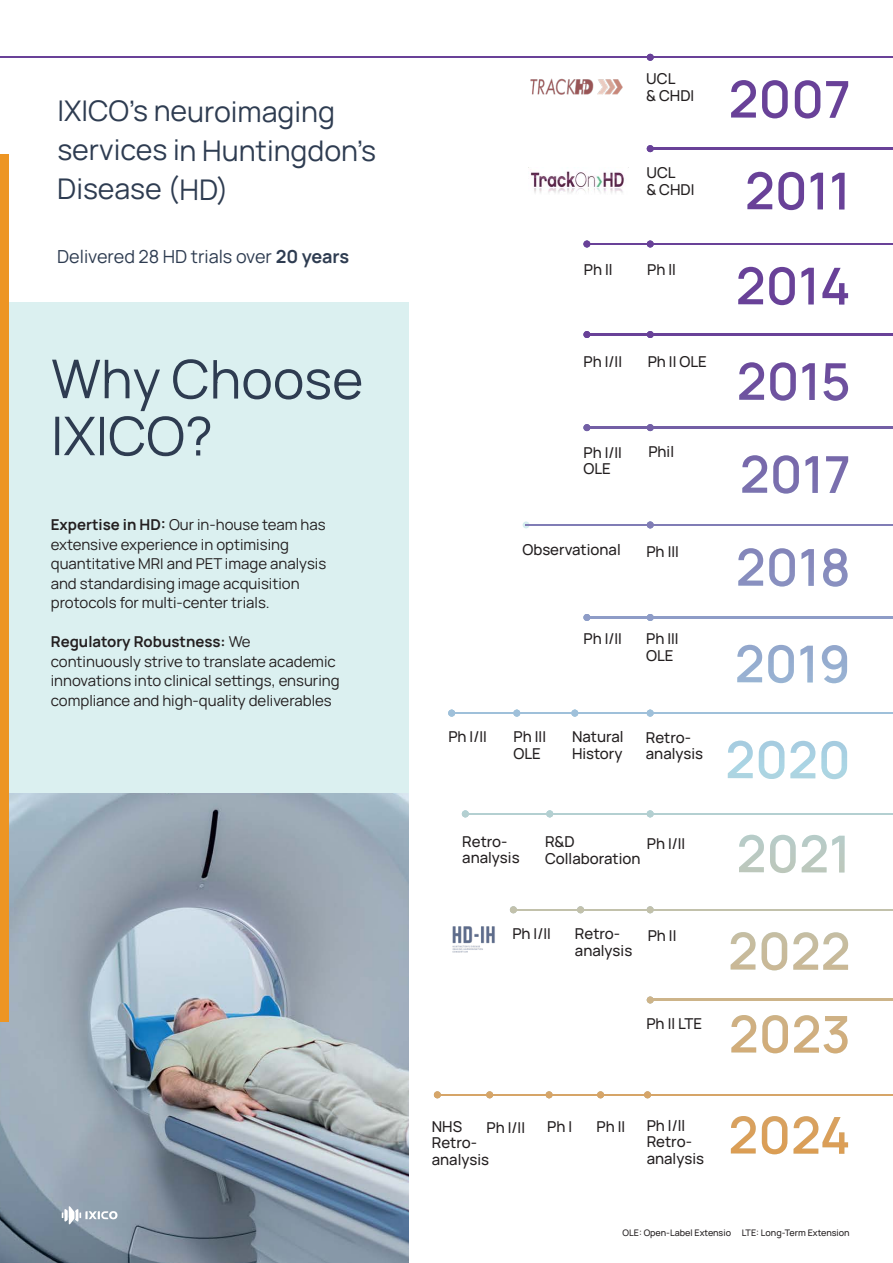
<style>
.page{position:relative;width:893px;height:1263px;background:#fff}
.page>*{position:absolute;margin:0;border:0;box-sizing:border-box;transform-origin:0 0}
.t1{font:53.4px/56.7px "Manrope";letter-spacing:-.005em;color:#2e3c51}
.t2{font:28.5px/38.8px "Manrope";letter-spacing:-.005em;color:#2e3c51}
.t3{font:18px "Manrope";letter-spacing:-.005em;color:#2e3c51}
.t4{font:15px/19.5px "Manrope";color:#231f20}
.t5{font:500 15px/16.5px "Manrope";color:#231f20}
.t6{font:500 9px "Manrope";color:#231f20}
.s1{font-weight:700}
</style>
<div class="page">
<div style="left:523px;top:521px;width:7px;height:7px;background:#d7eeef;border-radius:50%"></div>
<img style="left:0;top:793px;width:409px;height:470px">
<svg style="left:62px;top:1206px;width:55px;height:18px"></svg>
<div style="left:0;top:302px;width:409px;height:491px;background:#dbf0f0"></div>
<div style="left:0;top:154px;width:9px;height:868px;background:#ed9523"></div>
<svg style="left:731px;top:80px;width:25px;height:38px"></svg>
<svg style="left:762px;top:80px;width:26px;height:38px"></svg>
<svg style="left:795px;top:80px;width:25px;height:38px"></svg>
<svg style="left:826px;top:81px;width:22px;height:37px"></svg>
<svg style="left:747px;top:172px;width:25px;height:37px"></svg>
<svg style="left:778px;top:172px;width:26px;height:38px"></svg>
<svg style="left:811px;top:173px;width:12px;height:36px"></svg>
<svg style="left:832px;top:173px;width:13px;height:36px"></svg>
<svg style="left:738px;top:267px;width:25px;height:37px"></svg>
<svg style="left:769px;top:267px;width:26px;height:38px"></svg>
<svg style="left:801px;top:268px;width:13px;height:36px"></svg>
<svg style="left:822px;top:268px;width:26px;height:37px"></svg>
<svg style="left:739px;top:362px;width:25px;height:38px"></svg>
<svg style="left:770px;top:362px;width:26px;height:39px"></svg>
<svg style="left:802px;top:363px;width:13px;height:37px"></svg>
<svg style="left:823px;top:363px;width:25px;height:38px"></svg>
<svg style="left:742px;top:455px;width:25px;height:38px"></svg>
<svg style="left:773px;top:455px;width:26px;height:39px"></svg>
<svg style="left:805px;top:456px;width:13px;height:37px"></svg>
<svg style="left:826px;top:456px;width:22px;height:37px"></svg>
<svg style="left:738px;top:548px;width:25px;height:38px"></svg>
<svg style="left:769px;top:548px;width:26px;height:38px"></svg>
<svg style="left:801px;top:549px;width:13px;height:37px"></svg>
<svg style="left:823px;top:548px;width:25px;height:39px"></svg>
<svg style="left:737px;top:645px;width:25px;height:37px"></svg>
<svg style="left:768px;top:645px;width:26px;height:38px"></svg>
<svg style="left:800px;top:646px;width:13px;height:36px"></svg>
<svg style="left:822px;top:645px;width:25px;height:38px"></svg>
<svg style="left:728px;top:741px;width:25px;height:37px"></svg>
<svg style="left:759px;top:741px;width:25px;height:38px"></svg>
<svg style="left:790px;top:741px;width:25px;height:37px"></svg>
<svg style="left:821px;top:741px;width:26px;height:38px"></svg>
<svg style="left:739px;top:835px;width:25px;height:37px"></svg>
<svg style="left:770px;top:835px;width:26px;height:38px"></svg>
<svg style="left:802px;top:835px;width:43px;height:37px"></svg>
<svg style="left:731px;top:932px;width:24px;height:37px"></svg>
<svg style="left:762px;top:932px;width:25px;height:38px"></svg>
<svg style="left:793px;top:932px;width:55px;height:38px"></svg>
<svg style="left:731px;top:1015px;width:25px;height:37px"></svg>
<svg style="left:762px;top:1015px;width:26px;height:38px"></svg>
<svg style="left:794px;top:1015px;width:54px;height:38px"></svg>
<svg style="left:731px;top:1116px;width:25px;height:37px"></svg>
<svg style="left:762px;top:1116px;width:25px;height:38px"></svg>
<svg style="left:793px;top:1116px;width:55px;height:38px"></svg>
<hr style="left:463px;top:813px;width:430px;height:2px;background:#b3cfd1">
<svg style="left:546px;top:810px;width:7px;height:7px"></svg>
<svg style="left:647px;top:810px;width:7px;height:7px"></svg>
<svg style="left:462px;top:810px;width:7px;height:7px"></svg>
<hr style="left:514px;top:909px;width:379px;height:1px;background:#c2c1ab">
<svg style="left:577px;top:906px;width:7px;height:7px"></svg>
<svg style="left:647px;top:906px;width:7px;height:7px"></svg>
<svg style="left:510px;top:906px;width:7px;height:7px"></svg>
<hr style="left:450px;top:712px;width:443px;height:2px;background:#9fc0da">
<hr style="left:589px;top:243px;width:304px;height:2px;background:#694198">
<hr style="left:0;top:56px;width:893px;height:2px;background:#694198">
<svg style="left:647px;top:54px;width:7px;height:7px"></svg>
<hr style="left:652px;top:148px;width:241px;height:1px;background:#694198">
<svg style="left:647px;top:145px;width:7px;height:7px"></svg>
<hr style="left:649px;top:999px;width:244px;height:1px;background:#cdb489">
<svg style="left:647px;top:996px;width:7px;height:7px"></svg>
<svg style="left:647px;top:241px;width:7px;height:6px"></svg>
<svg style="left:583px;top:241px;width:7px;height:6px"></svg>
<hr style="left:589px;top:334px;width:304px;height:1px;background:#694198">
<svg style="left:647px;top:331px;width:7px;height:7px"></svg>
<svg style="left:583px;top:331px;width:7px;height:7px"></svg>
<hr style="left:589px;top:427px;width:304px;height:1px;background:#735fa5">
<svg style="left:647px;top:424px;width:7px;height:7px"></svg>
<svg style="left:583px;top:424px;width:7px;height:7px"></svg>
<hr style="left:586px;top:617px;width:307px;height:1px;background:#8e9cc7">
<svg style="left:647px;top:614px;width:7px;height:7px"></svg>
<svg style="left:583px;top:614px;width:7px;height:7px"></svg>
<hr style="left:525px;top:524px;width:368px;height:2px;background:#807cb5">
<svg style="left:647px;top:521px;width:7px;height:7px"></svg>
<svg style="left:571px;top:710px;width:7px;height:6px"></svg>
<svg style="left:647px;top:710px;width:7px;height:6px"></svg>
<svg style="left:513px;top:710px;width:7px;height:6px"></svg>
<svg style="left:448px;top:710px;width:7px;height:6px"></svg>
<hr style="left:436px;top:1094px;width:457px;height:1px;background:#d6a568">
<svg style="left:546px;top:1091px;width:7px;height:7px"></svg>
<svg style="left:597px;top:1091px;width:7px;height:7px"></svg>
<svg style="left:644px;top:1091px;width:7px;height:7px"></svg>
<svg style="left:486px;top:1091px;width:7px;height:7px"></svg>
<svg style="left:434px;top:1091px;width:7px;height:7px"></svg>
<img style="left:452px;top:909px;width:58px;height:44px">
<img style="left:530px;top:167px;width:99px;height:26px">
<img style="left:531px;top:79px;width:92px;height:15px">
<h2 class="t2" style="left:57px;top:91px;width:320px">IXICO’s neuroimaging services in Huntingdon’s<br>Disease (HD)</h2>
<p class="t3" style="left:57px;top:244px;width:293px">Delivered 28 HD trials over <span class="s1">20 years</span></p>
<h1 class="t1" style="left:51px;top:348px;width:314px">Why Choose<br>IXICO?</h1>
<p class="t4" style="left:51px;top:515px;width:277px"><span class="s1">Expertise in HD:</span> Our in-house team has extensive experience in optimising quantitative MRI and PET image analysis and standardising image acquisition protocols for multi-center trials.</p>
<p class="t4" style="left:51px;top:632px;width:290px"><span class="s1">Regulatory Robustness:</span> We continuously strive to translate academic innovations into clinical settings, ensuring compliance and high-quality deliverables</p>
<p class="t5" style="left:646px;top:70px;width:50px">UCL<br>&amp; CHDI</p>
<p class="t5" style="left:646px;top:164px;width:50px">UCL<br>&amp; CHDI</p>
<p class="t5" style="left:584px;top:260px;width:30px">Ph ll</p>
<p class="t5" style="left:647px;top:260px;width:30px">Ph ll</p>
<p class="t5" style="left:584px;top:352px;width:40px">Ph I/II</p>
<p class="t5" style="left:648px;top:352px;width:61px">Ph II OLE</p>
<p class="t5" style="left:583px;top:444px;width:40px">Ph I/II<br>OLE</p>
<p class="t5" style="left:648px;top:442px;width:27px">Phil</p>
<p class="t5" style="left:522px;top:541px;width:100px">Observational</p>
<p class="t5" style="left:646px;top:542px;width:34px">Ph III</p>
<p class="t5" style="left:448px;top:727px;width:40px">Ph I/II</p>
<p class="t5" style="left:514px;top:728px;width:34px">Ph III<br>OLE</p>
<p class="t5" style="left:583px;top:630px;width:40px">Ph I/II</p>
<p class="t5" style="left:646px;top:630px;width:34px">Ph III<br>OLE</p>
<p class="t5" style="left:572px;top:728px;width:53px">Natural<br>History</p>
<p class="t5" style="left:646px;top:728px;width:59px">Retro&shy;analysis</p>
<p class="t5" style="left:462px;top:833px;width:59px">Retro&shy;analysis</p>
<p class="t5" style="left:545px;top:833px;width:97px">R&amp;D<br>Collaboration</p>
<p class="t5" style="left:647px;top:834px;width:40px">Ph I/II</p>
<p class="t5" style="left:512px;top:925px;width:40px">Ph I/II</p>
<p class="t5" style="left:575px;top:925px;width:59px">Retro&shy;analysis</p>
<p class="t5" style="left:648px;top:926px;width:30px">Ph II</p>
<p class="t5" style="left:646px;top:1015px;width:57px">Ph Il LTE</p>
<p class="t5" style="left:432px;top:1117px;width:59px">NHS<br>Retro&shy;analysis</p>
<p class="t5" style="left:647px;top:1116px;width:59px">Ph l/ll<br>Retro&shy;analysis</p>
<p class="t5" style="left:547px;top:1117px;width:27px">Ph I</p>
<p class="t5" style="left:596px;top:1118px;width:30px">Ph II</p>
<p class="t5" style="left:487px;top:1119px;width:40px">Ph I/II</p>
<p class="t6" style="left:623px;top:1227px;width:229px">OLE: Open-Label Extensio LTE: Long-Term Extension</p>
</div>
